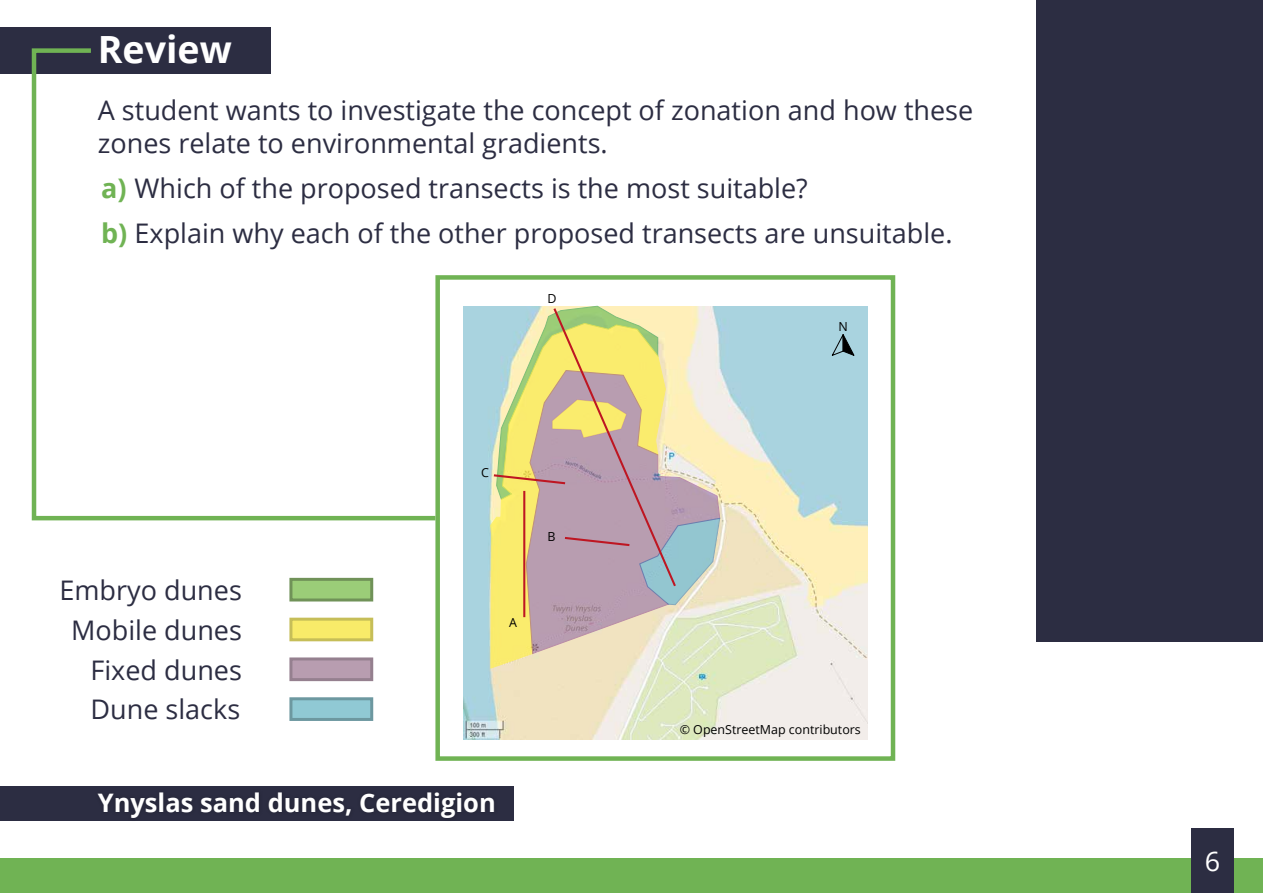
<style>
.page{position:relative;width:1263px;height:893px;background:#fff}
.page>*{position:absolute;margin:0;border:0;box-sizing:border-box;transform-origin:0 0}
.t1{font:700 37.5px "Open Sans";color:#fff}
.t2{font:27px/32.4px "Open Sans";color:#2c2d42}
.t3{font:27px "Open Sans";color:#fff}
.t4{font:700 25.5px "Open Sans";color:#fff}
.t5{font:12.45px "Open Sans";color:#000}
.s1{font-weight:700;color:#70b354}
</style>
<div class="page">
<div style="left:0;top:27px;width:270px;height:47px;background:#2c2d42"></div>
<div style="left:0;top:858px;width:1263px;height:35px;background:#70b354"></div>
<div style="left:1036px;top:0;width:227px;height:641px;background:#2c2d42"></div>
<div style="left:1191px;top:828px;width:43px;height:65px;background:#2c2d42"></div>
<svg style="left:31px;top:46px;width:404px;height:475px"></svg>
<div style="left:0;top:786px;width:513px;height:35px;background:#2c2d42"></div>
<div style="left:94px;top:788px;width:405px;height:34px;background:#2a2b3f"></div>
<img style="left:464px;top:306px;width:403px;height:433px">
<svg style="left:490px;top:323px;width:176px;height:346px;background:#eee6a1"></svg>
<svg style="left:526px;top:605px;width:194px;height:49px;background:#d7cabb"></svg>
<svg style="left:492px;top:306px;width:228px;height:299px;background:#d0c4a4"></svg>
<hr style="left:523px;top:491px;width:2px;height:126px;background:#be1622">
<svg style="left:831px;top:332px;width:24px;height:24px"></svg>
<div style="left:435px;top:275px;width:460px;height:486px;border:4px solid #70b354"></div>
<div style="left:289px;top:578px;width:84px;height:23px;background:#9bcd78;border:3px solid #709258"></div>
<div style="left:289px;top:618px;width:84px;height:23px;background:#f8eb69;border:3px solid #c6be58"></div>
<div style="left:289px;top:657px;width:84px;height:24px;background:#b89db0;border:3px solid #95808f"></div>
<div style="left:289px;top:697px;width:84px;height:24px;background:#90c9d4;border:3px solid #6d98a0"></div>
<h1 class="t1" style="left:98px;top:23px;width:135px">Review</h1>
<p class="t2" style="left:98px;top:94px;width:877px">A student wants to investigate the concept of zonation and how these zones relate to environmental gradients.</p>
<p class="t2" style="left:101px;top:165px;width:853px;line-height:45.2px"><span class="s1">a)</span> Which of the proposed transects is the most suitable?<br><span class="s1">b)</span> Explain why each of the other proposed transects are unsuitable.</p>
<p class="t5" style="left:547px;top:290px;width:11px">D</p>
<p class="t5" style="left:481px;top:464px;width:9px">C</p>
<p class="t2" style="left:60px;top:570px;width:184px;line-height:39.8px;text-align:center">Embryo dunes<br>Mobile dunes</p>
<p class="t2" style="left:91px;top:653px;width:153px">Fixed dunes</p>
<p class="t2" style="left:91px;top:693px;width:151px">Dune slacks</p>
<p class="t5" style="left:509px;top:614px;width:9px">A</p>
<p class="t4" style="left:98px;top:785px;width:399px">Ynyslas sand dunes, Ceredigion</p>
<p class="t5" style="left:547px;top:528px;width:10px">B</p>
<p class="t5" style="left:838px;top:318px;width:11px">N</p>
<p class="t5" style="left:680px;top:721px;width:183px">© OpenStreetMap contributors</p>
<p class="t3" style="left:1205px;top:843px;width:17px">6</p>
</div>
